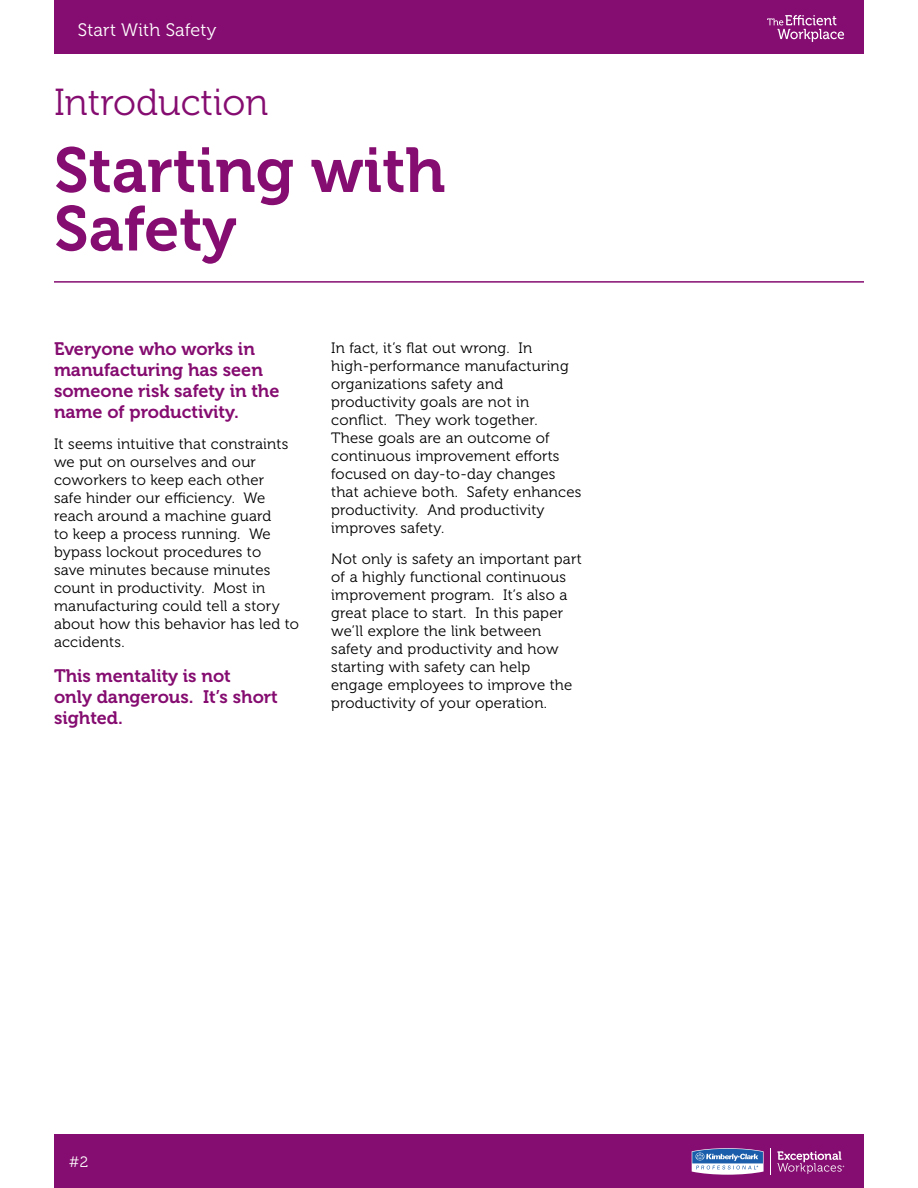
<style>
.page{position:relative;width:918px;height:1188px;background:#fff}
.page>*{position:absolute;margin:0;border:0;box-sizing:border-box;transform-origin:0 0}
.t1{font:63px/58.5px "Museo 700";color:#850c70}
.t2{font:37.5px "Museo 300";color:#850c70}
.t3{font:18px/21px "Museo 700";color:#850c70}
.t4{font:18px "Museo 300";letter-spacing:.015em;color:#fff}
.t5{font:15px/18px "Museo 300";letter-spacing:.015em;color:#000}
.t6{font:15px "Museo 300";color:#fff}
</style>
<div class="page">
<div style="left:54px;top:1134px;width:810px;height:54px;background:#850c70"></div>
<svg style="left:692px;top:1148px;width:72px;height:27px;background:#8ea0cc"></svg>
<svg style="left:777px;top:1151px;width:67px;height:23px"></svg>
<div style="left:54px;top:0;width:810px;height:54px;background:#850c70"></div>
<svg style="left:767px;top:15px;width:77px;height:27px"></svg>
<hr style="left:54px;top:281px;width:810px;height:2px;background:#850c70">
<p class="t4" style="left:78px;top:20px;width:140px">Start With Safety</p>
<h2 class="t2" style="left:54px;top:81px;width:216px">Introduction</h2>
<h1 class="t1" style="left:54px;top:142px;width:393px">Starting with<br>Safety</h1>
<p class="t3" style="left:54px;top:338px;width:227px">Everyone who works in manufacturing has seen someone risk safety in the name of productivity.</p>
<p class="t5" style="left:54px;top:435px;width:247px">It seems intuitive that constraints we put on ourselves and our coworkers to keep each other<br>safe hinder our efficiency. We reach around a machine guard<br>to keep a process running. We bypass lockout procedures to<br>save minutes because minutes count in productivity. Most in manufacturing could tell a story about how this behavior has led to accidents.</p>
<p class="t3" style="left:54px;top:665px;width:225px">This mentality is not<br>only dangerous. It’s short sighted.</p>
<p class="t5" style="left:331px;top:339px;width:252px">In fact, it’s flat out wrong. In high-performance manufacturing organizations safety and productivity goals are not in conflict. They work together.<br>These goals are an outcome of continuous improvement efforts focused on day-to-day changes that achieve both. Safety enhances productivity. And productivity improves safety.</p>
<p class="t5" style="left:331px;top:550px;width:252px">Not only is safety an important part of a highly functional continuous improvement program. It’s also a great place to start. In this paper we’ll explore the link between safety and productivity and how starting with safety can help engage employees to improve the productivity of your operation.</p>
<p class="t6" style="left:69px;top:1153px;width:21px">#2</p>
</div>
